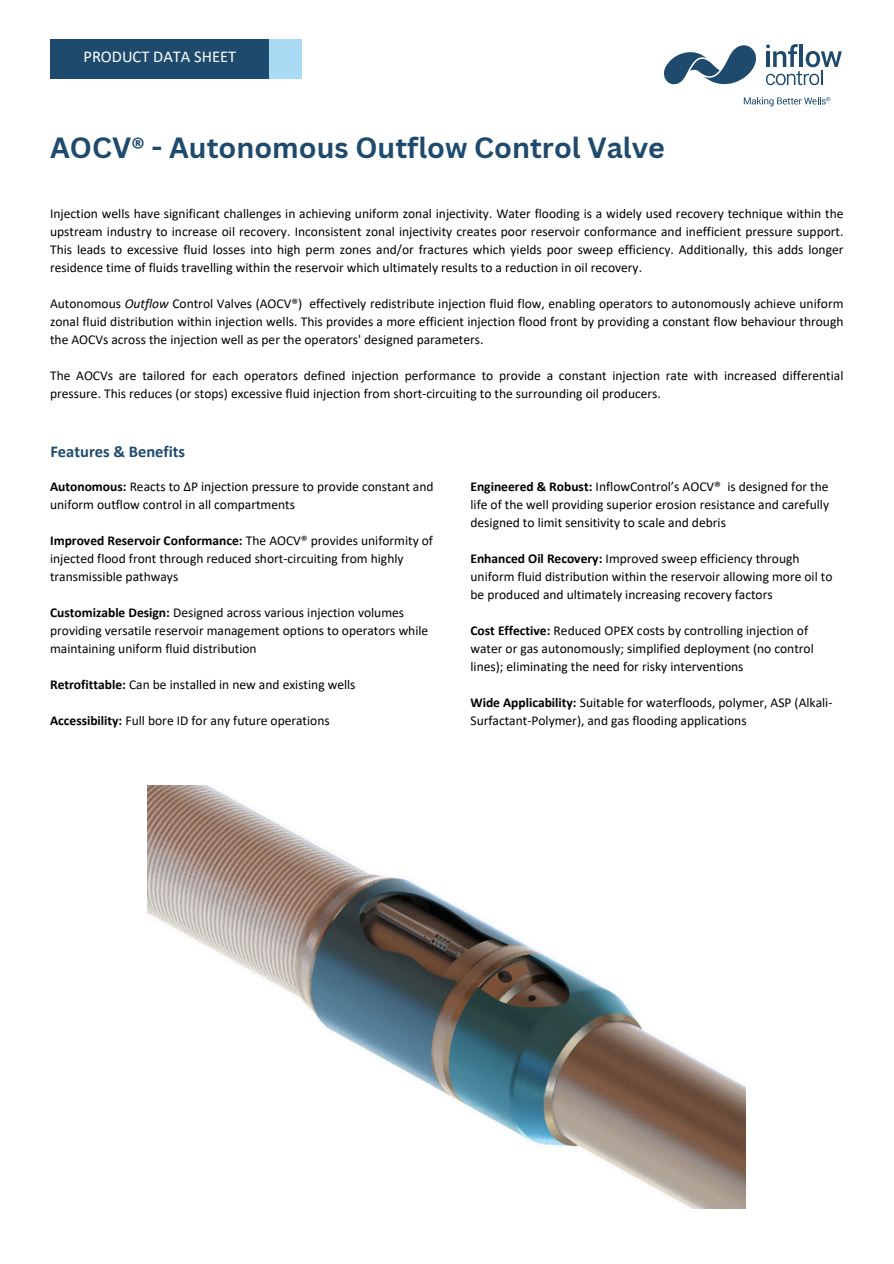
<style>
.page{position:relative;width:894px;height:1264px;background:#fff}
.page>*{position:absolute;margin:0;border:0;box-sizing:border-box;transform-origin:0 0}
.t1{font:700 28.5px "Canva Sans";color:#1e4a6d}
.t2{font:700 16.5px "Calibri";color:#1e4a6d}
.t3{font:16.5px "Calibri";color:#fff}
.t4{font:13.5px/18px "Calibri";color:#000}
.s1{font-style:italic}
.s2{font-weight:700}
</style>
<div class="page">
<img style="left:148px;top:785px;width:597px;height:423px">
<div style="left:50px;top:39px;width:219px;height:40px;background:#1e4a6d"></div>
<div style="left:269px;top:39px;width:33px;height:40px;background:#aadbf5"></div>
<svg style="left:766px;top:44px;width:75px;height:41px"></svg>
<svg style="left:664px;top:45px;width:91px;height:40px"></svg>
<svg style="left:743px;top:97px;width:87px;height:9px"></svg>
<p class="t3" style="left:83px;top:50px;width:154px">PRODUCT DATA SHEET</p>
<p class="t1" style="left:50px;top:127px;width:616px">AOCV® - Autonomous Outflow Control Valve</p>
<h1 class="t4" style="left:50px;top:205px;width:794px;text-align:justify">Injection wells have significant challenges in achieving uniform zonal injectivity. Water flooding is a widely used recovery technique within the upstream industry to increase oil recovery. Inconsistent zonal injectivity creates poor reservoir conformance and inefficient pressure support.<br>This leads to excessive fluid losses into high perm zones and/or fractures which yields poor sweep efficiency. Additionally, this adds longer residence time of fluids travelling within the reservoir which ultimately results to a reduction in oil recovery.</h1>
<p class="t4" style="left:50px;top:295px;width:794px;text-align:justify">Autonomous <span class="s1">Outflow</span> Control Valves (AOCV®) effectively redistribute injection fluid flow, enabling operators to autonomously achieve uniform zonal fluid distribution within injection wells. This provides a more efficient injection flood front by providing a constant flow behaviour through the AOCVs across the injection well as per the operators' designed parameters.</p>
<p class="t4" style="left:50px;top:367px;width:794px">The AOCVs are tailored for each operators defined injection performance to provide a constant injection rate with increased differential pressure. This reduces (or stops) excessive fluid injection from short-circuiting to the surrounding oil producers.</p>
<p class="t2" style="left:50px;top:444px;width:136px">Features &amp; Benefits</p>
<h3 class="t4" style="left:50px;top:478px;width:385px"><span class="s2">Autonomous:</span> Reacts to ΔP injection pressure to provide constant and uniform outflow control in all compartments</h3>
<p class="t4" style="left:50px;top:532px;width:384px"><span class="s2">Improved Reservoir Conformance:</span> The AOCV® provides uniformity of injected flood front through reduced short-circuiting from highly transmissible pathways</p>
<p class="t4" style="left:50px;top:604px;width:379px"><span class="s2">Customizable Design:</span> Designed across various injection volumes providing versatile reservoir management options to operators while maintaining uniform fluid distribution</p>
<p class="t4" style="left:50px;top:676px;width:307px"><span class="s2">Retrofittable:</span> Can be installed in new and existing wells</p>
<p class="t4" style="left:50px;top:712px;width:281px"><span class="s2">Accessibility:</span> Full bore ID for any future operations</p>
<p class="t4" style="left:470px;top:478px;width:360px;text-align:justify"><span class="s2">Engineered &amp; Robust:</span> InflowControl’s AOCV® is designed for the life of the well providing superior erosion resistance and carefully designed to limit sensitivity to scale and debris</p>
<p class="t4" style="left:470px;top:550px;width:363px"><span class="s2">Enhanced Oil Recovery:</span> Improved sweep efficiency through uniform fluid distribution within the reservoir allowing more oil to be produced and ultimately increasing recovery factors</p>
<p class="t4" style="left:470px;top:622px;width:345px"><span class="s2">Cost Effective:</span> Reduced OPEX costs by controlling injection of water or gas autonomously; simplified deployment (no control lines); eliminating the need for risky interventions</p>
<p class="t4" style="left:470px;top:694px;width:363px"><span class="s2">Wide Applicability:</span> Suitable for waterfloods, polymer, ASP (Alkali-<br>Surfactant-Polymer), and gas flooding applications</p>
</div>
